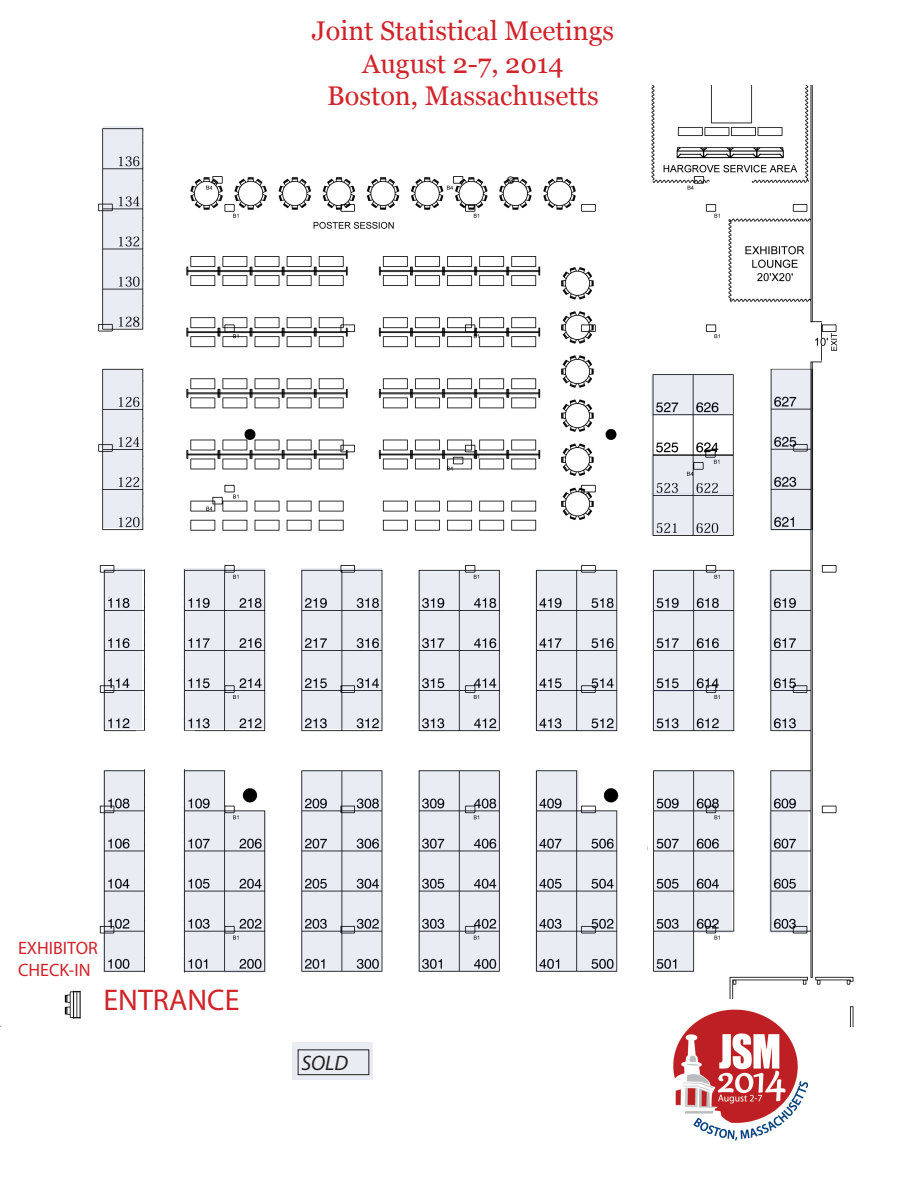
<style>
.page{position:relative;width:918px;height:1188px;background:#fff}
.page>*{position:absolute;margin:0;border:0;box-sizing:border-box;transform-origin:0 0}
.t1{font:30px "Myriad Pro";color:#d1232a}
.t2{font:27px "Georgia";color:#d1232a}
.t3{font:italic 21px "Myriad Pro";color:#231f20}
.t4{font:18px "Myriad Pro";color:#d1232a}
</style>
<div class="page">
<img style="left:0;top:86px;width:854px;height:941px">
<div style="left:292px;top:1043px;width:82px;height:37px;background:#e9ecf3"></div>
<svg style="left:104px;top:569px;width:38px;height:160px;background:#d6d9e0"></svg>
<svg style="left:104px;top:770px;width:41px;height:202px;background:#cfd2da"></svg>
<svg style="left:183px;top:770px;width:42px;height:202px;background:#d6d9e0"></svg>
<svg style="left:224px;top:812px;width:42px;height:161px;background:#ced1d8"></svg>
<svg style="left:183px;top:569px;width:81px;height:160px;background:#dbdee5"></svg>
<svg style="left:302px;top:569px;width:80px;height:160px;background:#d5d8df"></svg>
<svg style="left:418px;top:571px;width:82px;height:160px;background:#d3d6dd"></svg>
<svg style="left:418px;top:770px;width:82px;height:202px;background:#d5d7df"></svg>
<svg style="left:302px;top:770px;width:80px;height:202px;background:#cdd0d7"></svg>
<svg style="left:536px;top:571px;width:80px;height:160px;background:#d5d8df"></svg>
<svg style="left:536px;top:812px;width:80px;height:160px;background:#d3d6dd"></svg>
<svg style="left:652px;top:690px;width:82px;height:41px;background:#d1d3db"></svg>
<svg style="left:652px;top:570px;width:82px;height:42px;background:#cfd1d9"></svg>
<svg style="left:771px;top:690px;width:39px;height:41px;background:#d2d5dc"></svg>
<svg style="left:771px;top:771px;width:39px;height:40px;background:#d5d8df"></svg>
<svg style="left:693px;top:771px;width:39px;height:81px;background:#cfd2d9"></svg>
<svg style="left:652px;top:612px;width:41px;height:80px;background:#d6d9e0"></svg>
<svg style="left:693px;top:612px;width:41px;height:78px;background:#d2d5dd"></svg>
<svg style="left:770px;top:570px;width:40px;height:120px;background:#d4d7de"></svg>
<svg style="left:536px;top:770px;width:43px;height:42px;background:#cccfd7"></svg>
<svg style="left:654px;top:770px;width:39px;height:202px;background:#d7dae1"></svg>
<div style="left:298px;top:1049px;width:71px;height:26px;border:1px solid #231f20"></div>
<img style="left:657px;top:999px;width:158px;height:142px">
<svg style="left:770px;top:812px;width:38px;height:121px;background:#d1d4db"></svg>
<svg style="left:693px;top:852px;width:39px;height:80px;background:#d1d4dc"></svg>
<svg style="left:104px;top:369px;width:38px;height:158px;background:#dbdee5"></svg>
<svg style="left:104px;top:126px;width:38px;height:202px;background:#dbdee5"></svg>
<svg style="left:771px;top:369px;width:41px;height:161px;background:#cdd0d7"></svg>
<svg style="left:651px;top:375px;width:81px;height:41px;background:#d4d7de"></svg>
<svg style="left:651px;top:493px;width:81px;height:42px;background:#d7dae2"></svg>
<svg style="left:651px;top:456px;width:81px;height:37px;background:#d7dae1"></svg>
<p class="t2" style="left:312px;top:11px;width:304px">Joint Statistical Meetings</p>
<p class="t2" style="left:362px;top:44px;width:203px">August 2-7, 2014</p>
<p class="t2" style="left:327px;top:76px;width:273px">Boston, Massachusetts</p>
<p class="t4" style="left:18px;top:937px;width:81px">EXHIBITOR</p>
<p class="t4" style="left:18px;top:958px;width:74px">CHECK-IN</p>
<p class="t1" style="left:104px;top:982px;width:137px">ENTRANCE</p>
<p class="t3" style="left:302px;top:1050px;width:48px">SOLD</p>
</div>
